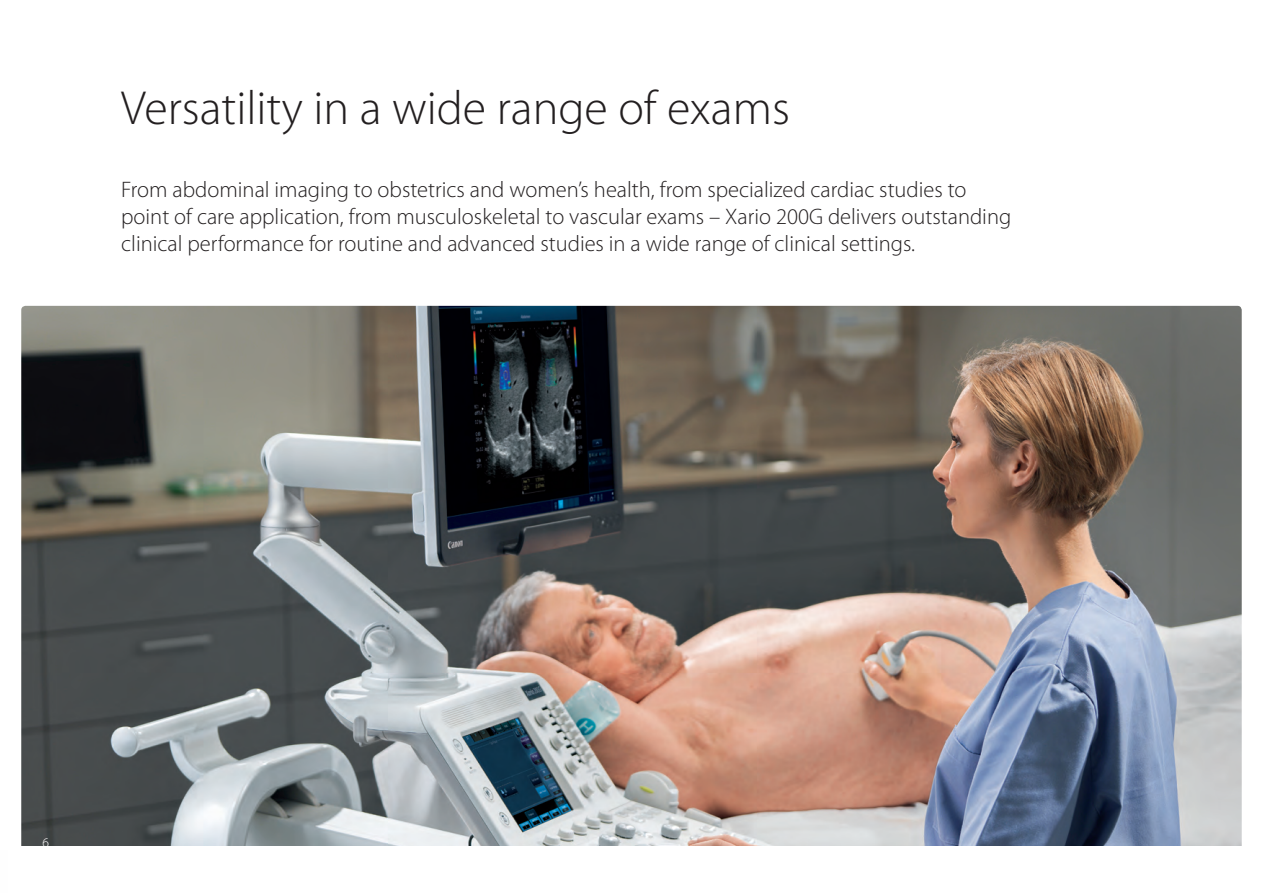
<style>
.page{position:relative;width:1263px;height:893px;background:#fff}
.page>*{position:absolute;margin:0;border:0;box-sizing:border-box;transform-origin:0 0}
.t1{font:300 48px "Myriad Pro";color:#231f20}
.t2{font:300 22.5px/27.3px "Myriad Pro";color:#231f20}
.t3{font:300 13.5px "Myriad Pro";color:#fff}
</style>
<div class="page">
<img style="left:21px;top:306px;width:1221px;height:540px">
<p class="t1" style="left:121px;top:82px;width:670px">Versatility in a wide range of exams</p>
<p class="t2" style="left:121px;top:176px;width:892px">From abdominal imaging to obstetrics and women’s health, from specialized cardiac studies to point of care application, from musculoskeletal to vascular exams – Xario 200G delivers outstanding clinical performance for routine and advanced studies in a wide range of clinical settings.</p>
<p class="t3" style="left:43px;top:835px;width:8px">6</p>
</div>
